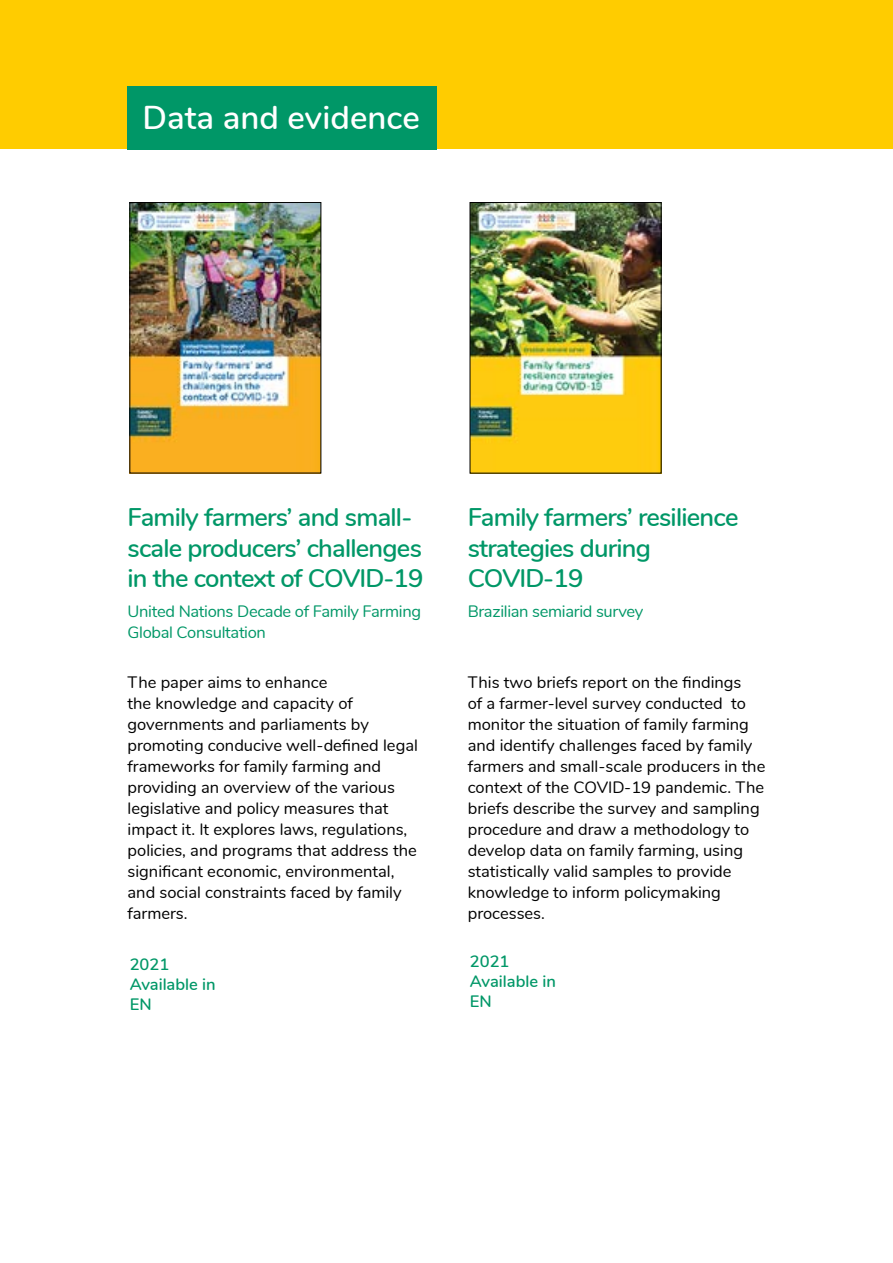
<style>
.page{position:relative;width:893px;height:1263px;background:#fff}
.page>*{position:absolute;margin:0;border:0;box-sizing:border-box;transform-origin:0 0}
.t1{font:600 33px "Nunito";color:#fff}
.t2{font:600 25.5px/30.6px "Nunito";letter-spacing:-.03em;color:#009767}
.t3{font:16.5px/21px "Nunito";color:#000}
.t4{font:16.5px/21px "Nunito";letter-spacing:-.02em;color:#009767}
.t5{font:600 16.5px/19.8px "Nunito";color:#009767}
</style>
<div class="page">
<div style="left:0;top:0;width:893px;height:148px;background:#fc0"></div>
<div style="left:128px;top:86px;width:309px;height:63px;background:#009767"></div>
<img style="left:132px;top:204px;width:187px;height:267px">
<div style="left:130px;top:202px;width:191px;height:271px;border:1px solid #000"></div>
<img style="left:472px;top:204px;width:187px;height:267px">
<div style="left:470px;top:202px;width:191px;height:271px;border:1px solid #000"></div>
<h1 class="t1" style="left:142px;top:93px;width:279px">Data and evidence</h1>
<h2 class="t2" style="left:128px;top:501px;width:297px">Family farmers’ and small&shy;scale producers’ challenges in the context of COVID-19</h2>
<p class="t4" style="left:128px;top:600px;width:295px">United Nations Decade of Family Farming<br>Global Consultation</p>
<p class="t3" style="left:128px;top:671px;width:292px">The paper aims to enhance<br>the knowledge and capacity of governments and parliaments by promoting conducive well-defined legal frameworks for family farming and providing an overview of the various legislative and policy measures that impact it. It explores laws, regulations, policies, and programs that address the significant economic, environmental, and social constraints faced by family farmers.</p>
<p class="t5" style="left:130px;top:954px;width:88px">2021<br>Available in<br>EN</p>
<h2 class="t2" style="left:468px;top:501px;width:272px">Family farmers’ resilience strategies during<br>COVID-19</h2>
<p class="t4" style="left:468px;top:600px;width:177px">Brazilian semiarid survey</p>
<p class="t3" style="left:468px;top:671px;width:299px">This two briefs report on the findings<br>of a farmer-level survey conducted to monitor the situation of family farming and identify challenges faced by family farmers and small-scale producers in the context of the COVID-19 pandemic. The briefs describe the survey and sampling procedure and draw a methodology to develop data on family farming, using statistically valid samples to provide knowledge to inform policymaking processes.</p>
<p class="t5" style="left:470px;top:951px;width:88px">2021<br>Available in<br>EN</p>
</div>
